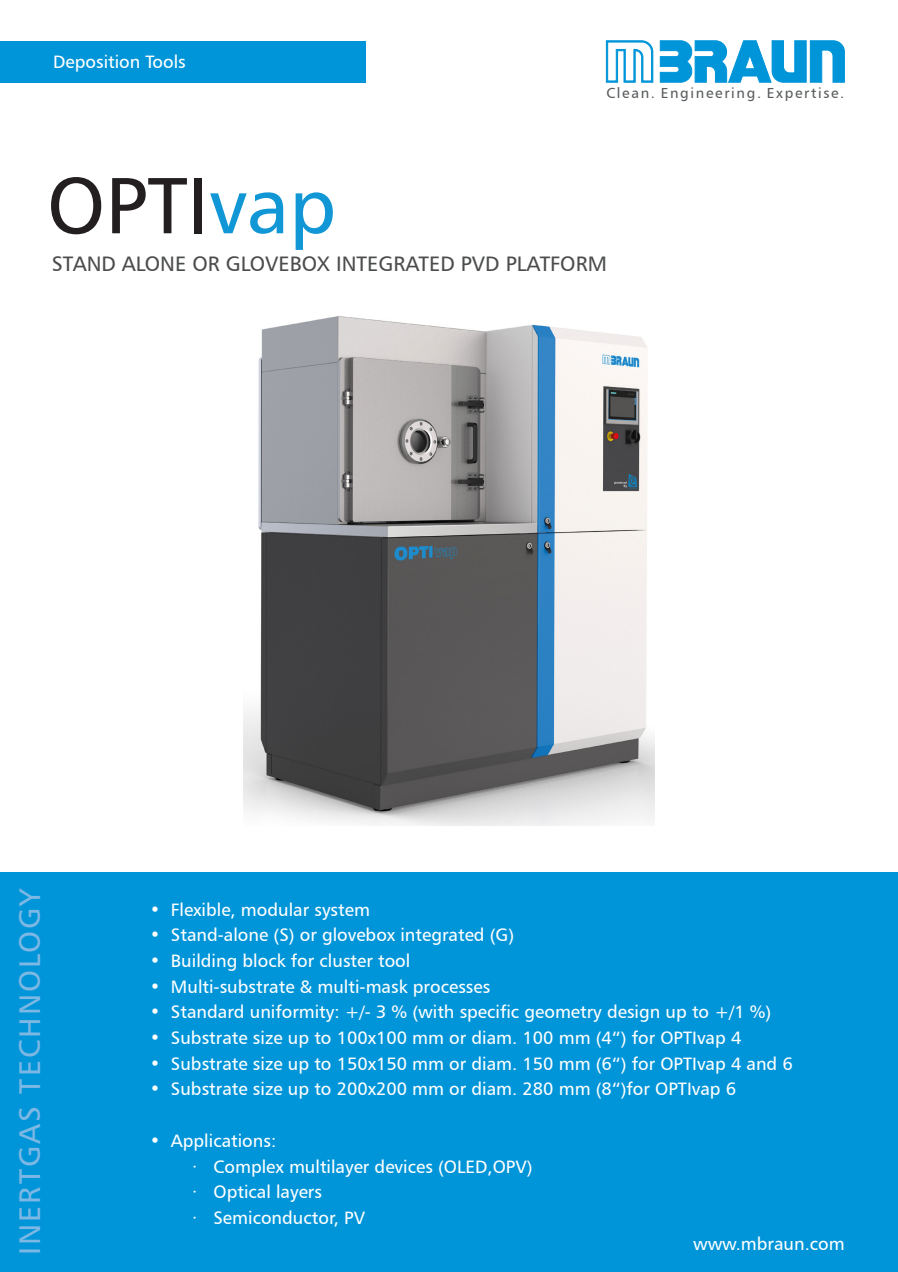
<style>
.page{position:relative;width:898px;height:1272px;background:#fff}
.page>*{position:absolute;margin:0;border:0;box-sizing:border-box;transform-origin:0 0}
.t1{font:79.5px "Humanist 777 BT Roman B";color:#231f20}
.t2{font:30px "Humanist 777 BT Roman B";letter-spacing:.07em;color:#7db8e4}
.t3{font:21px "Humanist 777 BT Roman B";color:#4b4c4d}
.t4{font:18px/25.7px "Humanist 777 BT Roman B";color:#fff}
.t5{font:14.55px "Humanist 777 BT Roman B";letter-spacing:.115em;color:#585b5d}
.s1{color:#1197d6}
</style>
<div class="page">
<div style="left:0;top:872px;width:897px;height:399px;background:#0095d9"></div>
<div style="left:0;top:41px;width:365px;height:41px;background:#0095d9"></div>
<img style="left:243px;top:316px;width:411px;height:510px">
<svg style="left:606px;top:41px;width:46px;height:41px"></svg>
<svg style="left:660px;top:41px;width:184px;height:41px"></svg>
<p class="t4" style="left:53px;top:49px;width:134px">Deposition Tools</p>
<p class="t5" style="left:606px;top:84px;width:239px">Clean. Engineering. Expertise.</p>
<h1 class="t1" style="left:47px;top:156px;width:291px">OPTI<span class="s1">vap</span></h1>
<p class="t3" style="left:52px;top:251px;width:556px">STAND ALONE OR GLOVEBOX INTEGRATED PVD PLATFORM</p>
<h2 class="t2" style="left:11px;top:1254px;width:369px;rotate:-90deg">INERTGAS TECHNOLOGY</h2>
<p class="t4" style="left:150px;top:896px;width:222px">• Flexible, modular system</p>
<p class="t4" style="left:150px;top:921px;width:366px">• Stand-alone (S) or glovebox integrated (G)</p>
<p class="t4" style="left:150px;top:947px;width:262px">• Building block for cluster tool</p>
<p class="t4" style="left:150px;top:973px;width:342px">• Multi-substrate &amp; multi-mask processes</p>
<p class="t4" style="left:150px;top:998px;width:623px">• Standard uniformity: +/- 3 % (with specific geometry design up to +/1 %)</p>
<p class="t4" style="left:150px;top:1024px;width:593px">• Substrate size up to 100x100 mm or diam. 100 mm (4“) for OPTIvap 4</p>
<p class="t4" style="left:150px;top:1050px;width:644px">• Substrate size up to 150x150 mm or diam. 150 mm (6“) for OPTIvap 4 and 6</p>
<p class="t4" style="left:150px;top:1075px;width:587px">• Substrate size up to 200x200 mm or diam. 280 mm (8“)for OPTIvap 6</p>
<p class="t4" style="left:192px;top:1127px;width:342px;text-indent:-43px">• Applications:<br>· Complex multilayer devices (OLED,OPV) · Optical layers<br>· Semiconductor, PV</p>
<p class="t4" style="left:692px;top:1230px;width:153px">www.mbraun.com</p>
</div>
